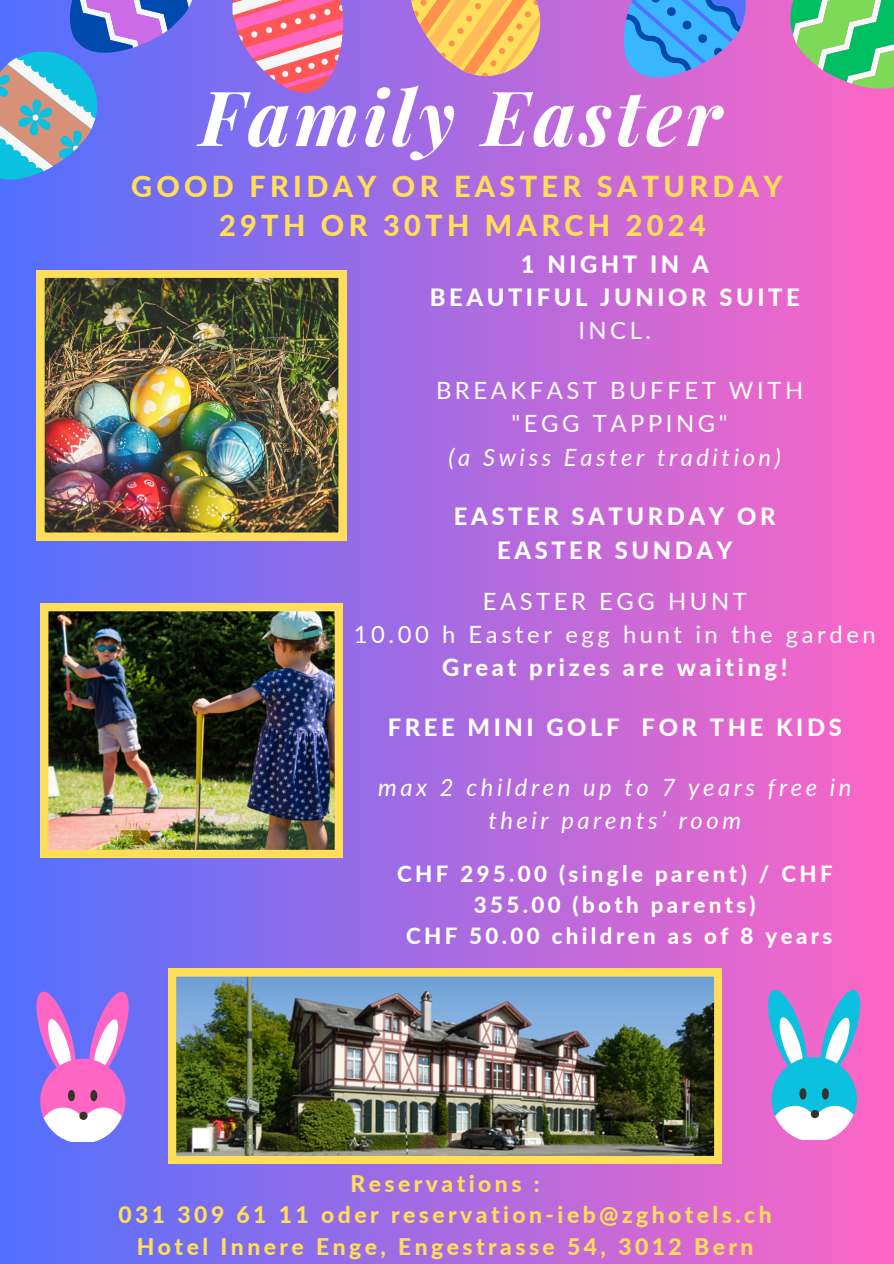
<style>
.page{position:relative;width:894px;height:1264px;background:#fff}
.page>*{position:absolute;margin:0;border:0;box-sizing:border-box;transform-origin:0 0}
.t1{font:italic 700 76.05px "Playfair Display";letter-spacing:.05em;color:#fff}
.t2{font:800 28.95px/39.3px "Lato";letter-spacing:.15em;color:#ffde59;text-align:center}
.t3{font:800 23.85px/33.3px "Lato";letter-spacing:.15em;color:#fff;text-align:center}
.t4{font:23.85px/33.3px "Lato";letter-spacing:.15em;color:#fff;text-align:center}
.t5{font:italic 23.85px/33.3px "Lato";letter-spacing:.15em;color:#fff;text-align:center}
.t6{font:800 22.95px/31.5px "Lato";letter-spacing:.15em;color:#ffde59;text-align:center}
.t7{font:800 22.35px/31px "Lato";letter-spacing:.15em;color:#fff;text-align:center}
</style>
<div class="page">
<div style="left:0;top:0;width:893px;height:1263px;background:linear-gradient(to right,#5371fd,#fd66c5)"></div>
<svg style="left:219px;top:0;width:144px;height:107px;background:#c575c0"></svg>
<svg style="left:593px;top:0;width:300px;height:109px;background:#998cc4"></svg>
<svg style="left:384px;top:0;width:177px;height:97px;background:#cf91a3"></svg>
<svg style="left:767px;top:988px;width:93px;height:151px"></svg>
<svg style="left:0;top:0;width:213px;height:207px;background:#6f7fe4"></svg>
<img style="left:37px;top:270px;width:309px;height:270px">
<img style="left:168px;top:968px;width:553px;height:195px">
<svg style="left:36px;top:990px;width:93px;height:151px"></svg>
<img style="left:41px;top:603px;width:301px;height:254px">
<p class="t1" style="left:199px;top:64px;width:523px">Family Easter</p>
<p class="t2" style="left:131px;top:166px;width:652px">GOOD FRIDAY OR EASTER SATURDAY<br>29TH OR 30TH MARCH 2024</p>
<p class="t3" style="left:429px;top:247px;width:371px">1 NIGHT IN A<br>BEAUTIFUL JUNIOR SUITE</p>
<p class="t4" style="left:578px;top:313px;width:74px">INCL.</p>
<p class="t4" style="left:436px;top:373px;width:368px">BREAKFAST BUFFET WITH "EGG TAPPING"</p>
<p class="t5" style="left:448px;top:439px;width:334px">(a Swiss Easter tradition)</p>
<p class="t3" style="left:454px;top:499px;width:323px">EASTER SATURDAY OR<br>EASTER SUNDAY</p>
<p class="t4" style="left:353px;top:583px;width:523px">EASTER EGG HUNT<br>10.00 h Easter egg hunt in the garden</p>
<p class="t3" style="left:442px;top:650px;width:347px">Great prizes are waiting!</p>
<p class="t3" style="left:387px;top:710px;width:455px">FREE MINI GOLF FOR THE KIDS</p>
<p class="t5" style="left:378px;top:769px;width:474px">max 2 children up to 7 years free in their parents’ room</p>
<p class="t7" style="left:397px;top:858px;width:437px">CHF 295.00 (single parent) / CHF<br>355.00 (both parents)<br>CHF 50.00 children as of 8 years</p>
<p class="t6" style="left:118px;top:1167px;width:654px">Reservations :<br>031 309 61 11 oder reservation-ieb@zghotels.ch<br>Hotel Innere Enge, Engestrasse 54, 3012 Bern</p>
</div>
